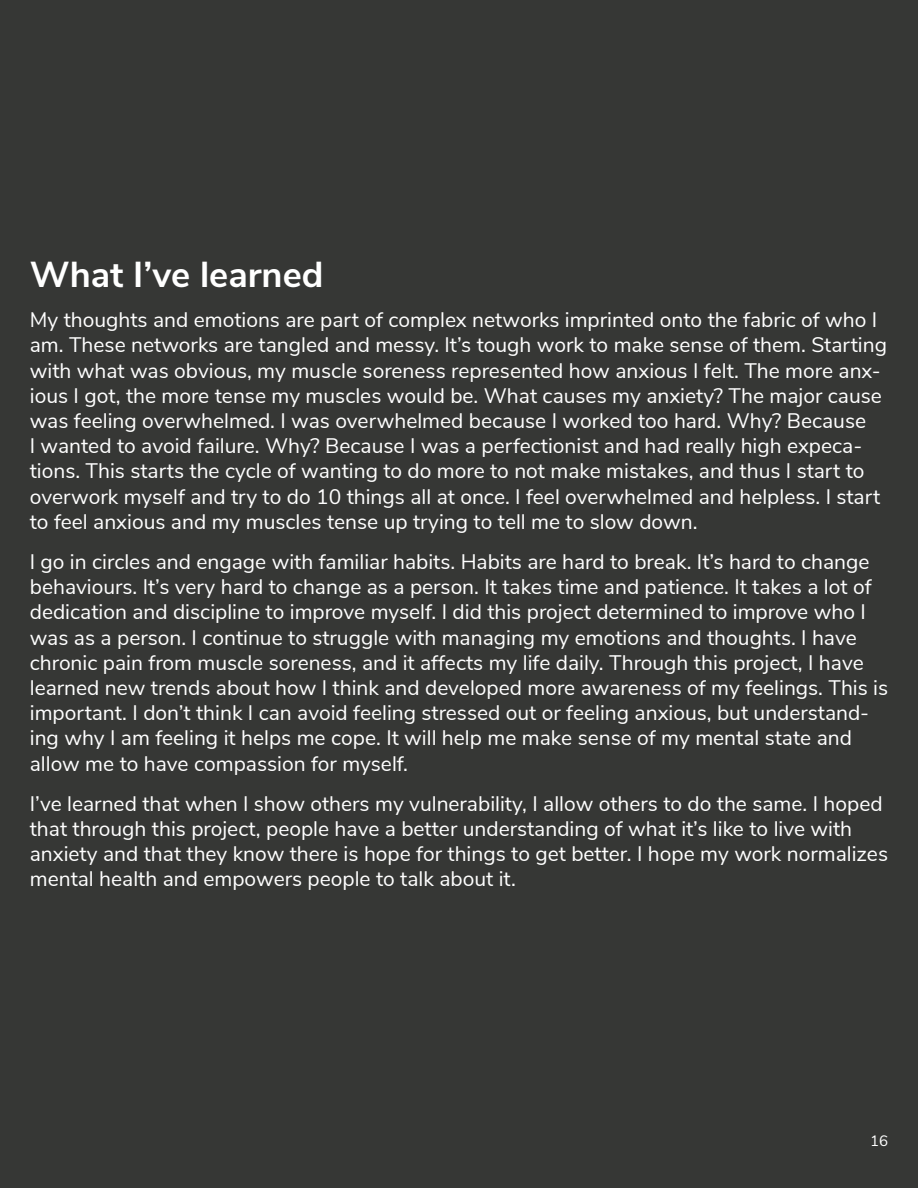
<style>
.page{position:relative;width:918px;height:1188px;background:#363735}
.page>*{position:absolute;margin:0;border:0;box-sizing:border-box;transform-origin:0 0}
.t1{font:700 36px "Nunito Sans";color:#fff}
.Beginning-Body-copy{font:21px/25.2px "Nunito Sans";color:#fff}
.t2{font:15px "Nunito Sans";color:#fff}
</style>
<div class="page">
<p class="t1" style="left:30px;top:249px;width:295px">What I’ve learned</p>
<p class="Beginning-Body-copy" style="left:30px;top:306px;width:859px">My thoughts and emotions are part of complex networks imprinted onto the fabric of who I am. These networks are tangled and messy. It’s tough work to make sense of them. Starting with what was obvious, my muscle soreness represented how anxious I felt. The more anx&shy;ious I got, the more tense my muscles would be. What causes my anxiety? The major cause was feeling overwhelmed. I was overwhelmed because I worked too hard. Why? Because<br>I wanted to avoid failure. Why? Because I was a perfectionist and had really high expeca&shy;tions. This starts the cycle of wanting to do more to not make mistakes, and thus I start to overwork myself and try to do 10 things all at once. I feel overwhelmed and helpless. I start to feel anxious and my muscles tense up trying to tell me to slow down.</p>
<p class="Beginning-Body-copy" style="left:30px;top:548px;width:860px">I go in circles and engage with familiar habits. Habits are hard to break. It’s hard to change behaviours. It’s very hard to change as a person. It takes time and patience. It takes a lot of dedication and discipline to improve myself. I did this project determined to improve who I was as a person. I continue to struggle with managing my emotions and thoughts. I have chronic pain from muscle soreness, and it affects my life daily. Through this project, I have learned new trends about how I think and developed more awareness of my feelings. This is important. I don’t think I can avoid feeling stressed out or feeling anxious, but understand&shy;ing why I am feeling it helps me cope. It will help me make sense of my mental state and allow me to have compassion for myself.</p>
<p class="Beginning-Body-copy" style="left:30px;top:790px;width:860px">I’ve learned that when I show others my vulnerability, I allow others to do the same. I hoped that through this project, people have a better understanding of what it’s like to live with anxiety and that they know there is hope for things to get better. I hope my work normalizes mental health and empowers people to talk about it.</p>
<p class="t2" style="left:870px;top:1130px;width:19px">16</p>
</div>
